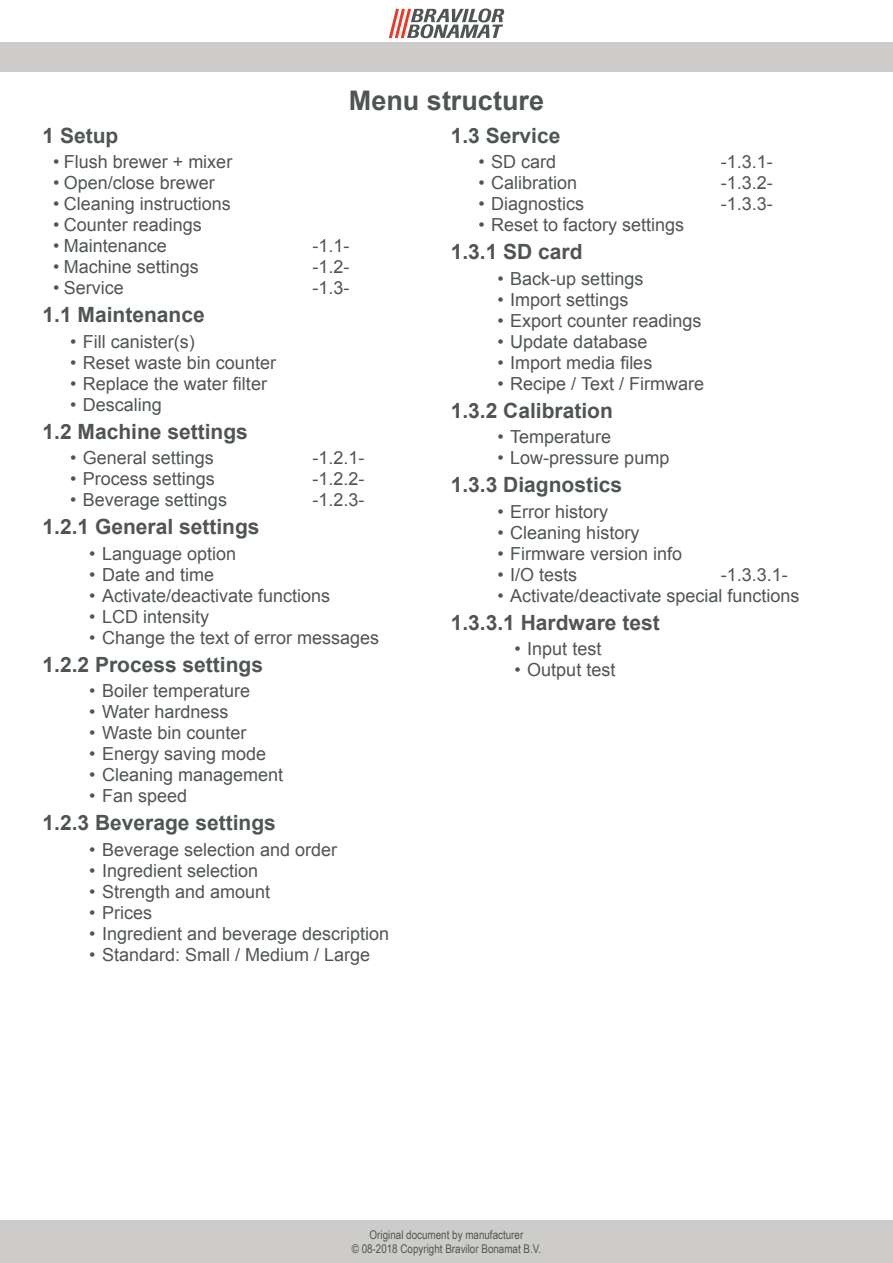
<style>
.page{position:relative;width:893px;height:1263px;background:#fff}
.page>*{position:absolute;margin:0;border:0;box-sizing:border-box;transform-origin:0 0}
.t1{font:700 27px "Arial";color:#4f5651}
.t2{font:700 21px "Arial";color:#4f5651}
.t3{font:18px "Arial";color:#4f5651}
.t4{font:12px/14.4px "Arial Narrow";color:#4f5651;text-align:center}
</style>
<div class="page">
<div style="left:0;top:1220px;width:893px;height:43px;background:#cdccca"></div>
<div style="left:0;top:43px;width:893px;height:29px;background:#cdccca"></div>
<svg style="left:389px;top:8px;width:115px;height:30px"></svg>
<h1 class="t1" style="left:349px;top:82px;width:197px">Menu structure</h1>
<p class="t2" style="left:43px;top:121px;width:77px">1 Setup</p>
<p class="t3" style="left:53px;top:150px;width:181px">• Flush brewer + mixer</p>
<p class="t3" style="left:53px;top:171px;width:163px">• Open/close brewer</p>
<p class="t3" style="left:53px;top:192px;width:179px">• Cleaning instructions</p>
<p class="t3" style="left:53px;top:213px;width:150px">• Counter readings</p>
<p class="t3" style="left:53px;top:234px;width:115px">• Maintenance</p>
<p class="t3" style="left:313px;top:234px;width:39px">-1.1-</p>
<p class="t3" style="left:53px;top:255px;width:147px">• Machine settings</p>
<p class="t3" style="left:313px;top:255px;width:39px">-1.2-</p>
<p class="t3" style="left:53px;top:276px;width:72px">• Service</p>
<p class="t3" style="left:313px;top:276px;width:39px">-1.3-</p>
<p class="t2" style="left:43px;top:301px;width:164px">1.1 Maintenance</p>
<p class="t3" style="left:70px;top:329px;width:126px">• Fill canister(s)</p>
<p class="t3" style="left:70px;top:350px;width:207px">• Reset waste bin counter</p>
<p class="t3" style="left:70px;top:371px;width:198px">• Replace the water filter</p>
<p class="t3" style="left:70px;top:392px;width:93px">• Descaling</p>
<p class="t2" style="left:43px;top:417px;width:207px">1.2 Machine settings</p>
<p class="t3" style="left:70px;top:446px;width:145px">• General settings</p>
<p class="t3" style="left:313px;top:446px;width:54px">-1.2.1-</p>
<p class="t3" style="left:70px;top:467px;width:146px">• Process settings</p>
<p class="t3" style="left:313px;top:467px;width:54px">-1.2.2-</p>
<p class="t3" style="left:70px;top:488px;width:158px">• Beverage settings</p>
<p class="t3" style="left:313px;top:488px;width:54px">-1.2.3-</p>
<p class="t2" style="left:43px;top:513px;width:219px">1.2.1 General settings</p>
<p class="t3" style="left:89px;top:541px;width:148px">• Language option</p>
<p class="t3" style="left:89px;top:562px;width:126px">• Date and time</p>
<p class="t3" style="left:89px;top:583px;width:242px">• Activate/deactivate functions</p>
<p class="t3" style="left:89px;top:604px;width:121px">• LCD intensity</p>
<p class="t3" style="left:89px;top:625px;width:291px">• Change the text of error messages</p>
<p class="t2" style="left:43px;top:650px;width:222px">1.2.2 Process settings</p>
<p class="t3" style="left:89px;top:679px;width:162px">• Boiler temperature</p>
<p class="t3" style="left:89px;top:700px;width:141px">• Water hardness</p>
<p class="t3" style="left:89px;top:721px;width:159px">• Waste bin counter</p>
<p class="t3" style="left:89px;top:742px;width:178px">• Energy saving mode</p>
<p class="t3" style="left:89px;top:763px;width:195px">• Cleaning management</p>
<p class="t3" style="left:89px;top:784px;width:99px">• Fan speed</p>
<p class="t2" style="left:43px;top:809px;width:235px">1.2.3 Beverage settings</p>
<p class="t3" style="left:89px;top:838px;width:249px">• Beverage selection and order</p>
<p class="t3" style="left:89px;top:859px;width:170px">• Ingredient selection</p>
<p class="t3" style="left:89px;top:880px;width:182px">• Strength and amount</p>
<p class="t3" style="left:89px;top:901px;width:64px">• Prices</p>
<p class="t3" style="left:89px;top:922px;width:301px">• Ingredient and beverage description</p>
<p class="t3" style="left:89px;top:943px;width:282px">• Standard: Small / Medium / Large</p>
<p class="t2" style="left:451px;top:121px;width:111px">1.3 Service</p>
<p class="t3" style="left:478px;top:150px;width:79px">• SD card</p>
<p class="t3" style="left:721px;top:150px;width:54px">-1.3.1-</p>
<p class="t3" style="left:478px;top:171px;width:100px">• Calibration</p>
<p class="t3" style="left:721px;top:171px;width:54px">-1.3.2-</p>
<p class="t3" style="left:478px;top:192px;width:107px">• Diagnostics</p>
<p class="t3" style="left:721px;top:192px;width:54px">-1.3.3-</p>
<p class="t3" style="left:478px;top:213px;width:207px">• Reset to factory settings</p>
<p class="t2" style="left:451px;top:238px;width:133px">1.3.1 SD card</p>
<p class="t3" style="left:497px;top:266px;width:147px">• Back-up settings</p>
<p class="t3" style="left:497px;top:287px;width:132px">• Import settings</p>
<p class="t3" style="left:497px;top:308px;width:205px">• Export counter readings</p>
<p class="t3" style="left:497px;top:329px;width:151px">• Update database</p>
<p class="t3" style="left:497px;top:350px;width:156px">• Import media files</p>
<p class="t3" style="left:497px;top:371px;width:208px">• Recipe / Text / Firmware</p>
<p class="t2" style="left:451px;top:396px;width:164px">1.3.2 Calibration</p>
<p class="t3" style="left:497px;top:425px;width:115px">• Temperature</p>
<p class="t3" style="left:497px;top:446px;width:173px">• Low-pressure pump</p>
<p class="t2" style="left:451px;top:471px;width:173px">1.3.3 Diagnostics</p>
<p class="t3" style="left:497px;top:499px;width:112px">• Error history</p>
<p class="t3" style="left:497px;top:520px;width:143px">• Cleaning history</p>
<p class="t3" style="left:497px;top:541px;width:186px">• Firmware version info</p>
<p class="t3" style="left:497px;top:562px;width:81px">• I/O tests</p>
<p class="t3" style="left:721px;top:562px;width:69px">-1.3.3.1-</p>
<p class="t3" style="left:497px;top:583px;width:303px">• Activate/deactivate special functions</p>
<p class="t2" style="left:451px;top:608px;width:210px">1.3.3.1 Hardware test</p>
<p class="t3" style="left:514px;top:637px;width:88px">• Input test</p>
<p class="t3" style="left:514px;top:658px;width:102px">• Output test</p>
<p class="t4" style="left:352px;top:1227px;width:191px">Original document by manufacturer<br>© 08-2018 Copyright Bravilor Bonamat B.V.</p>
</div>
